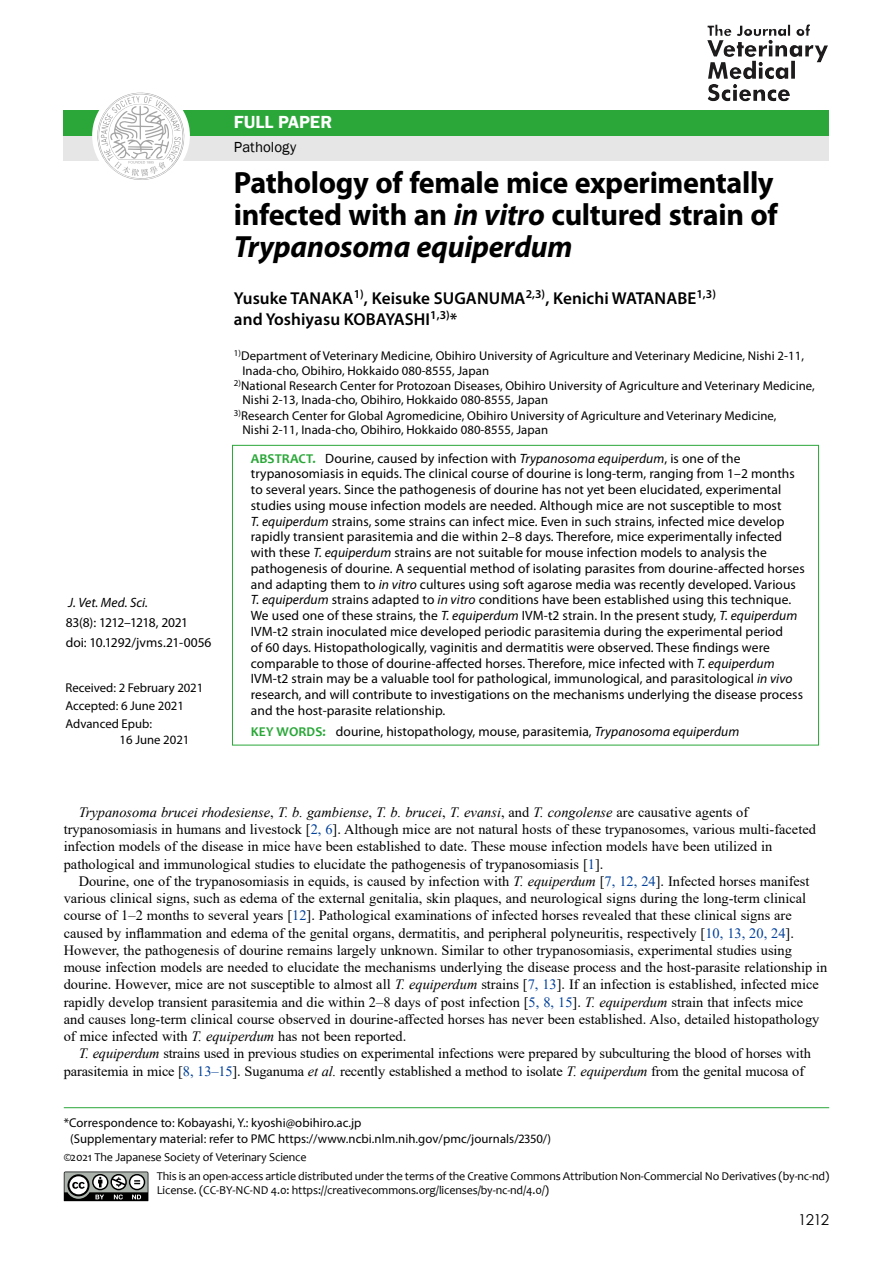
<style>
.page{position:relative;width:893px;height:1263px;background:#fff}
.page>*{position:absolute;margin:0;border:0;box-sizing:border-box;transform-origin:0 0}
.t1{font:700 30.75px/32.2px "Myriad Pro";letter-spacing:-.01em;color:#000}
.t2{font:600 18px "Franklin Gothic";color:#fff}
.t3{font:600 17.25px/21px "Myriad Pro";letter-spacing:.005em;color:#000}
.t4{font:15px "Franklin Gothic";color:#000}
.t5{font:15px "Century Gothic";color:#000}
.t6{font:14.25px/17.2px "Times New Roman";color:#000}
.t7{font:13.5px/15.8px "Myriad Pro";letter-spacing:.005em;color:#000}
.t8{font:13.5px/20px "Myriad Pro";letter-spacing:-.015em;color:#000}
.t9{font:italic 13.5px "Myriad Pro";color:#000}
.t10{font:12.75px/14.2px "Myriad Pro";letter-spacing:.005em;color:#000}
.t11{font:12px/20px "Candara";letter-spacing:-.01em;color:#000}
.s1{font-style:italic}
.s2{font-family:"Candara";font-weight:700;color:#2aa738}
.s3{color:#003f98}
</style>
<div class="page">
<hr style="left:64px;top:1107px;width:765px;height:1px;background:#2aa738">
<div style="left:64px;top:136px;width:765px;height:25px;background:#e6e6e6"></div>
<div style="left:64px;top:111px;width:765px;height:25px;background:#2aa738"></div>
<div style="left:92px;top:87px;width:98px;height:97px;background:#fff;border-radius:50%"></div>
<svg style="left:94px;top:92px;width:93px;height:88px"></svg>
<img style="left:707px;top:24px;width:106px;height:33px">
<div style="left:232px;top:445px;width:587px;height:300px;border:1px solid #2aa738"></div>
<svg style="left:64px;top:1171px;width:84px;height:30px"></svg>
<p class="t9" style="left:68px;top:594px;width:81px">J. Vet. Med. Sci.</p>
<p class="t8" style="left:66px;top:612px;width:147px">83(8): 1212–1218, 2021 doi: 10.1292/jvms.21-0056</p>
<p class="t10" style="left:66px;top:679px;width:139px;line-height:17.9px">Received: 2 February 2021<br>Accepted: 6 June 2021<br>Advanced Epub:</p>
<p class="t10" style="left:120px;top:732px;width:71px">16 June 2021</p>
<p class="t2" style="left:234px;top:111px;width:100px">FULL PAPER</p>
<p class="t4" style="left:234px;top:138px;width:64px">Pathology</p>
<h1 class="t1" style="left:234px;top:165px;width:545px">Pathology of female mice experimentally infected with an <span class="s1">in vitro</span> cultured strain of<br><span class="s1">Trypanosoma equiperdum</span></h1>
<p class="t3" style="left:234px;top:287px;width:484px">Yusuke TANAKA<sup>1)</sup>, Keisuke SUGANUMA<sup>2,3)</sup>, Kenichi WATANABE<sup>1,3) </sup>and Yoshiyasu KOBAYASHI<sup>1,3)</sup>*</p>
<p class="t10" style="left:242px;top:349px;width:563px;text-indent:-9px"><sup>1)</sup>Department of Veterinary Medicine, Obihiro University of Agriculture and Veterinary Medicine, Nishi 2-11,<br>Inada-cho, Obihiro, Hokkaido 080-8555, Japan</p>
<p class="t10" style="left:242px;top:378px;width:574px;text-indent:-9px"><sup>2)</sup>National Research Center for Protozoan Diseases, Obihiro University of Agriculture and Veterinary Medicine,<br>Nishi 2-13, Inada-cho, Obihiro, Hokkaido 080-8555, Japan</p>
<p class="t10" style="left:242px;top:408px;width:536px;text-indent:-9px"><sup>3)</sup>Research Center for Global Agromedicine, Obihiro University of Agriculture and Veterinary Medicine,<br>Nishi 2-11, Inada-cho, Obihiro, Hokkaido 080-8555, Japan</p>
<p class="t7" style="left:251px;top:450px;width:555px"><span class="s2">ABSTRACT.</span> Dourine, caused by infection with <span class="s1">Trypanosoma equiperdum</span>, is one of the trypanosomiasis in equids. The clinical course of dourine is long-term, ranging from 1–2 months to several years. Since the pathogenesis of dourine has not yet been elucidated, experimental studies using mouse infection models are needed. Although mice are not susceptible to most<br><span class="s1">T. equiperdum</span> strains, some strains can infect mice. Even in such strains, infected mice develop rapidly transient parasitemia and die within 2–8 days. Therefore, mice experimentally infected with these <span class="s1">T. equiperdum</span> strains are not suitable for mouse infection models to analysis the pathogenesis of dourine. A sequential method of isolating parasites from dourine-affected horses and adapting them to <span class="s1">in vitro</span> cultures using soft agarose media was recently developed. Various <span class="s1">T. equiperdum</span> strains adapted to <span class="s1">in vitro</span> conditions have been established using this technique.<br>We used one of these strains, the <span class="s1">T. equiperdum</span> IVM-t2 strain. In the present study, <span class="s1">T. equiperdum </span>IVM-t2 strain inoculated mice developed periodic parasitemia during the experimental period<br>of 60 days. Histopathologically, vaginitis and dermatitis were observed. These findings were comparable to those of dourine-affected horses. Therefore, mice infected with <span class="s1">T. equiperdum </span>IVM-t2 strain may be a valuable tool for pathological, immunological, and parasitological <span class="s1">in vivo </span>research, and will contribute to investigations on the mechanisms underlying the disease process and the host-parasite relationship.</p>
<p class="t7" style="left:251px;top:723px;width:490px"><span class="s2">KEY WORDS:</span> dourine, histopathology, mouse, parasitemia, <span class="s1">Trypanosoma equiperdum</span></p>
<p class="t6" style="left:64px;top:803px;width:754px;text-indent:15px"><span class="s1">Trypanosoma brucei rhodesiense</span>, <span class="s1">T. b. gambiense</span>, <span class="s1">T. b. brucei</span>, <span class="s1">T. evansi</span>, and <span class="s1">T. congolense</span> are causative agents of trypanosomiasis in humans and livestock [<span class="s3">2, 6</span>]. Although mice are not natural hosts of these trypanosomes, various multi-faceted infection models of the disease in mice have been established to date. These mouse infection models have been utilized in pathological and immunological studies to elucidate the pathogenesis of trypanosomiasis [<span class="s3">1</span>].</p>
<p class="t6" style="left:64px;top:872px;width:765px;text-indent:15px">Dourine, one of the trypanosomiasis in equids, is caused by infection with <span class="s1">T. equiperdum</span> [<span class="s3">7, 12, 24</span>]. Infected horses manifest various clinical signs, such as edema of the external genitalia, skin plaques, and neurological signs during the long-term clinical course of 1–2 months to several years [<span class="s3">12</span>]. Pathological examinations of infected horses revealed that these clinical signs are caused by inflammation and edema of the genital organs, dermatitis, and peripheral polyneuritis, respectively [<span class="s3">10, 13, 20, 24</span>].<br>However, the pathogenesis of dourine remains largely unknown. Similar to other trypanosomiasis, experimental studies using mouse infection models are needed to elucidate the mechanisms underlying the disease process and the host-parasite relationship in dourine. However, mice are not susceptible to almost all <span class="s1">T. equiperdum</span> strains [<span class="s3">7, 13</span>]. If an infection is established, infected mice rapidly develop transient parasitemia and die within 2–8 days of post infection [<span class="s3">5, 8, 15</span>]. <span class="s1">T. equiperdum</span> strain that infects mice and causes long-term clinical course observed in dourine-affected horses has never been established. Also, detailed histopathology of mice infected with <span class="s1">T. equiperdum</span> has not been reported.</p>
<p class="t6" style="left:64px;top:1044px;width:749px;text-indent:15px"><span class="s1">T. equiperdum</span> strains used in previous studies on experimental infections were prepared by subculturing the blood of horses with parasitemia in mice [<span class="s3">8, 13–15</span>]. Suganuma <span class="s1">et al.</span> recently established a method to isolate <span class="s1">T. equiperdum</span> from the genital mucosa of</p>
<p class="t10" style="left:70px;top:1114px;width:482px;line-height:15.8px;text-indent:-6px">*Correspondence to: Kobayashi, Y.: kyoshi@obihiro.ac.jp<br>(Supplementary material: refer to PMC https://www.ncbi.nlm.nih.gov/pmc/journals/2350/)</p>
<p class="t11" style="left:157px;top:1146px;width:674px;text-indent:-93px">©2021 The Japanese Society of Veterinary Science<br>This is an open-access article distributed under the terms of the Creative Commons Attribution Non-Commercial No Derivatives (by-nc-nd)</p>
<p class="t11" style="left:157px;top:1180px;width:394px">License. (CC-BY-NC-ND 4.0: https://creativecommons.org/licenses/by-nc-nd/4.0/)</p>
<p class="t5" style="left:798px;top:1209px;width:32px">1212</p>
</div>
